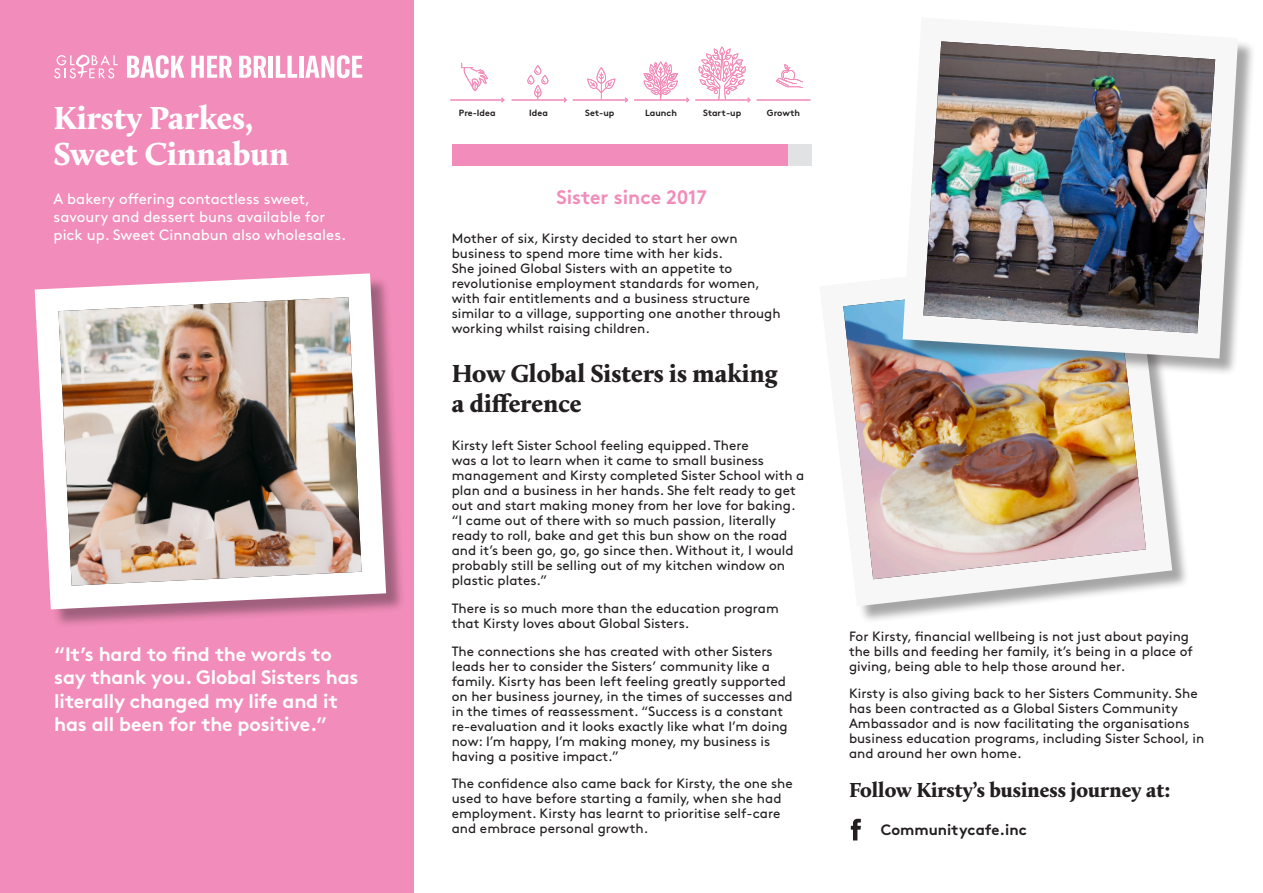
<style>
.page{position:relative;width:1263px;height:893px;background:#fff}
.page>*{position:absolute;margin:0;border:0;box-sizing:border-box;transform-origin:0 0}
.t1{font:900 33px/36px "Calluna";color:#fff}
.t2{font:900 25.5px/30px "Calluna";color:#231f20}
.t3{font:900 21px "Calluna";color:#231f20}
.t4{font:700 19.5px/23.4px "Brown";letter-spacing:-.01em;color:#fff}
.t5{font:700 19.5px "Brown";color:#f28cba}
.t6{font:15px/18px "Brown";color:#fff}
.t7{font:700 15px "Brown";color:#231f20}
.t8{font:13.5px/15px "Brown";color:#231f20}
.t9{font:700 9px "Brown";color:#231f20}
</style>
<div class="page">
<div style="left:529px;top:144px;width:283px;height:22px;background:#e1e2e4"></div>
<div style="left:452px;top:144px;width:335px;height:22px;background:#f28cba"></div>
<div style="left:0;top:0;width:413px;height:893px;background:#f28cba"></div>
<div style="left:37px;top:276px;width:368px;height:353px;background:#231f20;opacity:.4"></div>
<svg style="left:35px;top:273px;width:351px;height:336px;fill:#fff"></svg>
<img style="left:58px;top:297px;width:304px;height:289px">
<svg style="left:127px;top:55px;width:57px;height:23px"></svg>
<svg style="left:191px;top:56px;width:41px;height:22px"></svg>
<svg style="left:239px;top:56px;width:27px;height:22px"></svg>
<div style="left:268px;top:56px;width:5px;height:22px;background:#fff"></div>
<svg style="left:276px;top:56px;width:21px;height:22px"></svg>
<hr style="left:299px;top:56px;width:4px;height:22px;background:#fff">
<svg style="left:305px;top:55px;width:57px;height:23px"></svg>
<svg style="left:54px;top:55px;width:64px;height:24px"></svg>
<svg style="left:587px;top:67px;width:28px;height:32px"></svg>
<svg style="left:643px;top:62px;width:35px;height:37px"></svg>
<svg style="left:776px;top:64px;width:27px;height:24px"></svg>
<svg style="left:461px;top:63px;width:27px;height:28px"></svg>
<hr style="left:450px;top:99px;width:54px;height:2px;background:#f28cba">
<hr style="left:511px;top:99px;width:55px;height:2px;background:#f28cba">
<hr style="left:573px;top:99px;width:54px;height:2px;background:#f28cba">
<hr style="left:634px;top:99px;width:54px;height:2px;background:#f28cba">
<svg style="left:686px;top:97px;width:3px;height:5px"></svg>
<hr style="left:695px;top:99px;width:54px;height:2px;background:#f28cba">
<svg style="left:698px;top:46px;width:52px;height:56px"></svg>
<hr style="left:756px;top:99px;width:54px;height:2px;background:#f28cba">
<svg style="left:527px;top:65px;width:21px;height:34px"></svg>
<svg style="left:851px;top:819px;width:10px;height:21px"></svg>
<div style="left:822px;top:254px;width:368px;height:371px;background:#231f20;opacity:.4"></div>
<svg style="left:822px;top:254px;width:350px;height:352px"></svg>
<img style="left:843px;top:276px;width:303px;height:303px">
<div style="left:905px;top:20px;width:351px;height:356px;background:#231f20;opacity:.4"></div>
<svg style="left:903px;top:20px;width:335px;height:339px"></svg>
<img style="left:923px;top:41px;width:292px;height:292px">
<p class="t1" style="left:54px;top:100px;width:237px">Kirsty Parkes,<br>Sweet Cinnabun</p>
<p class="t6" style="left:54px;top:189px;width:294px">A bakery offering contactless sweet, savoury and dessert buns available for pick up. Sweet Cinnabun also wholesales.</p>
<p class="t4" style="left:54px;top:640px;width:306px">“It’s hard to find the words to say thank you. Global Sisters has literally changed my life and it has all been for the positive.”</p>
<p class="t9" style="left:459px;top:106px;width:38px">Pre-Idea</p>
<p class="t9" style="left:529px;top:106px;width:20px">Idea</p>
<p class="t9" style="left:585px;top:106px;width:31px">Set-up</p>
<p class="t9" style="left:645px;top:106px;width:33px">Launch</p>
<p class="t9" style="left:703px;top:106px;width:40px">Start-up</p>
<p class="t9" style="left:767px;top:106px;width:35px">Growth</p>
<p class="t5" style="left:556px;top:182px;width:152px">Sister since 2017</p>
<p class="t8" style="left:452px;top:229px;width:330px">Mother of six, Kirsty decided to start her own business to spend more time with her kids.<br>She joined Global Sisters with an appetite to revolutionise employment standards for women, with fair entitlements and a business structure similar to a village, supporting one another through working whilst raising children.</p>
<p class="t2" style="left:452px;top:358px;width:327px">How Global Sisters is making a difference</p>
<p class="t8" style="left:452px;top:437px;width:354px">Kirsty left Sister School feeling equipped. There<br>was a lot to learn when it came to small business management and Kirsty completed Sister School with a plan and a business in her hands. She felt ready to get out and start making money from her love for baking. “I came out of there with so much passion, literally ready to roll, bake and get this bun show on the road and it’s been go, go, go since then. Without it, I would probably still be selling out of my kitchen window on plastic plates.”</p>
<p class="t8" style="left:452px;top:600px;width:329px">There is so much more than the education program that Kirsty loves about Global Sisters.</p>
<p class="t8" style="left:452px;top:642px;width:342px">The connections she has created with other Sisters leads her to consider the Sisters’ community like a family. Kisrty has been left feeling greatly supported on her business journey, in the times of successes and in the times of reassessment. “Success is a constant re-evaluation and it looks exactly like what I’m doing now: I’m happy, I’m making money, my business is having a positive impact.”</p>
<p class="t8" style="left:452px;top:775px;width:342px">The confidence also came back for Kirsty, the one she used to have before starting a family, when she had employment. Kirsty has learnt to prioritise self-care and embrace personal growth.</p>
<p class="t8" style="left:849px;top:627px;width:346px">For Kirsty, financial wellbeing is not just about paying the bills and feeding her family, it’s being in a place of giving, being able to help those around her.</p>
<p class="t8" style="left:849px;top:685px;width:357px">Kirsty is also giving back to her Sisters Community. She has been contracted as a Global Sisters Community Ambassador and is now facilitating the organisations business education programs, including Sister School, in and around her own home.</p>
<p class="t3" style="left:849px;top:777px;width:323px">Follow Kirsty’s business journey at:</p>
<p class="t7" style="left:881px;top:817px;width:148px">Communitycafe.inc</p>
</div>
